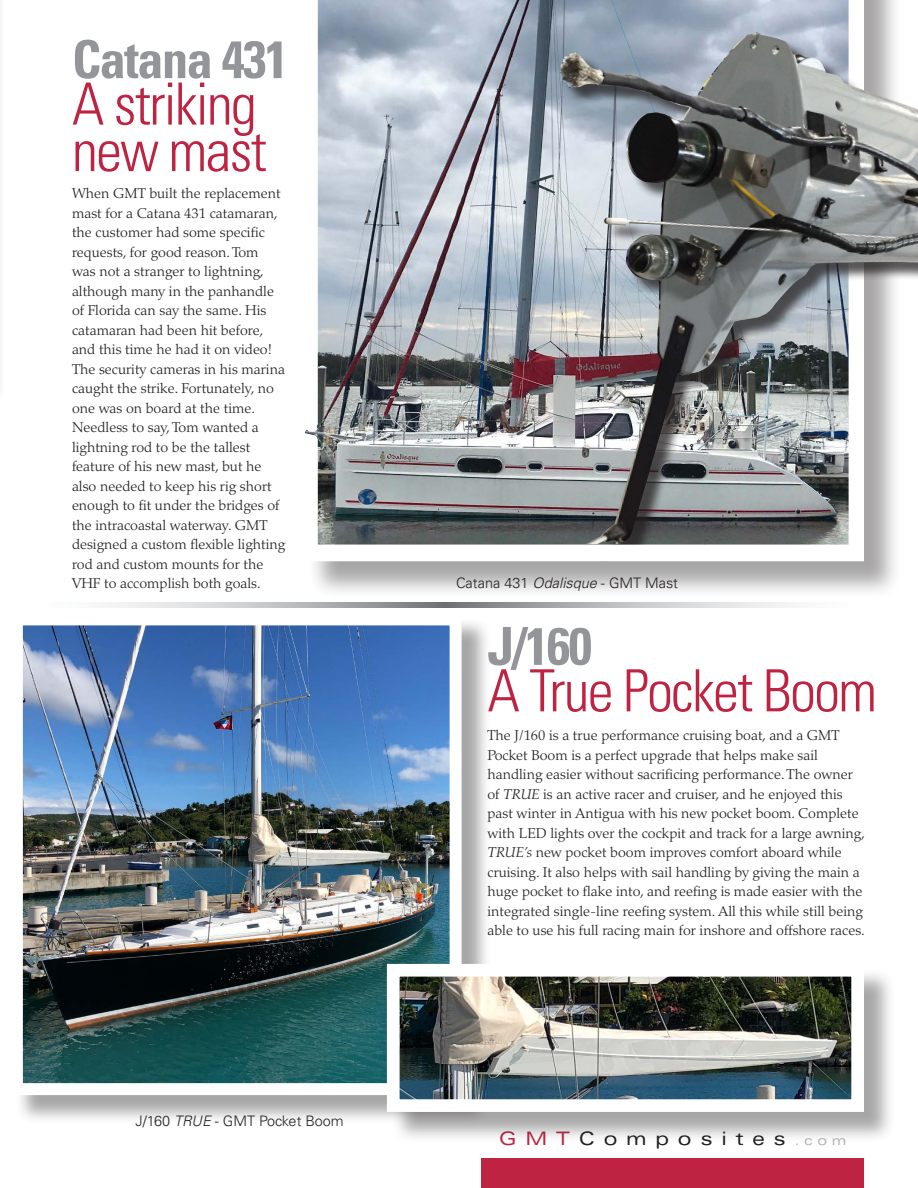
<style>
.page{position:relative;width:918px;height:1188px;background:#fff}
.page>*{position:absolute;margin:0;border:0;box-sizing:border-box;transform-origin:0 0}
.t1{font:300 condensed 58.2px/46.5px "Univers";letter-spacing:-.03em;color:#be2442}
.t2{font:700 condensed 52.5px "Univers";letter-spacing:-.03em;color:#939598}
.t3{font:expanded 18.6px "Univers";letter-spacing:.47em;color:#231f20}
.t4{font:300 14.4px "Univers";color:#231f20}
.t5{font:300 14.25px/19.5px "Palatino";color:#231f20}
.s1{font-style:italic}
.s2{color:#be2442}
.s3{font-size:13.2px;color:#b1b4b6}
</style>
<div class="page">
<div style="left:482px;top:1158px;width:382px;height:30px;background:#be2442"></div>
<div style="left:14px;top:617px;width:478px;height:508px;background:#231f20;opacity:.4"></div>
<img style="left:24px;top:626px;width:425px;height:456px">
<div style="left:11px;top:613px;width:451px;height:482px;border:12px solid #fff"></div>
<div style="left:390px;top:967px;width:506px;height:177px;background:#231f20;opacity:.4"></div>
<img style="left:401px;top:978px;width:449px;height:120px">
<div style="left:387px;top:964px;width:477px;height:148px;border:13px solid #fff"></div>
<svg style="left:108px;top:602px;width:687px;height:6px"></svg>
<div style="left:307px;top:0;width:596px;height:599px;background:#231f20;opacity:.4"></div>
<img style="left:305px;top:0;width:83px;height:519px">
<div style="left:392px;top:0;width:526px;height:563px;background:#231f20;opacity:.75"></div>
<img style="left:388px;top:0;width:368px;height:544px">
<div style="left:305px;top:545px;width:559px;height:16px;background:#fff"></div>
<h2 class="t2" style="left:72px;top:27px;width:218px">Catana 431</h2>
<h1 class="t1" style="left:72px;top:80px;width:196px">A striking new mast</h1>
<p class="t5" style="left:72px;top:184px;width:215px">When GMT built the replacement mast for a Catana 431 catamaran, the customer had some specific requests, for good reason. Tom was not a stranger to lightning, although many in the panhandle of Florida can say the same. His catamaran had been hit before, and this time he had it on video!<br>The security cameras in his marina caught the strike. Fortunately, no one was on board at the time.<br>Needless to say, Tom wanted a lightning rod to be the tallest feature of his new mast, but he also needed to keep his rig short enough to fit under the bridges of the intracoastal waterway. GMT designed a custom flexible lighting rod and custom mounts for the<br>VHF to accomplish both goals.</p>
<p class="t4" style="left:136px;top:1112px;width:210px">J/160 <span class="s1">TRUE</span> - GMT Pocket Boom</p>
<p class="t4" style="left:456px;top:574px;width:224px">Catana 431 <span class="s1">Odalisque</span> - GMT Mast</p>
<h2 class="t2" style="left:488px;top:614px;width:106px">J/160</h2>
<h1 class="t1" style="left:488px;top:667px;width:391px">A True Pocket Boom</h1>
<p class="t5" style="left:488px;top:726px;width:379px">The J/160 is a true performance cruising boat, and a GMT Pocket Boom is a perfect upgrade that helps make sail handling easier without sacrificing performance. The owner of <span class="s1">TRUE</span> is an active racer and cruiser, and he enjoyed this past winter in Antigua with his new pocket boom. Complete with LED lights over the cockpit and track for a large awning, <span class="s1">TRUE’s</span> new pocket boom improves comfort aboard while cruising. It also helps with sail handling by giving the main a huge pocket to flake into, and reefing is made easier with the integrated single-line reefing system. All this while still being able to use his full racing main for inshore and offshore races.</p>
<h3 class="t3" style="left:499px;top:1128px;width:349px"><span class="s2">GMT</span>Composites <span class="s3">.com</span></h3>
</div>
